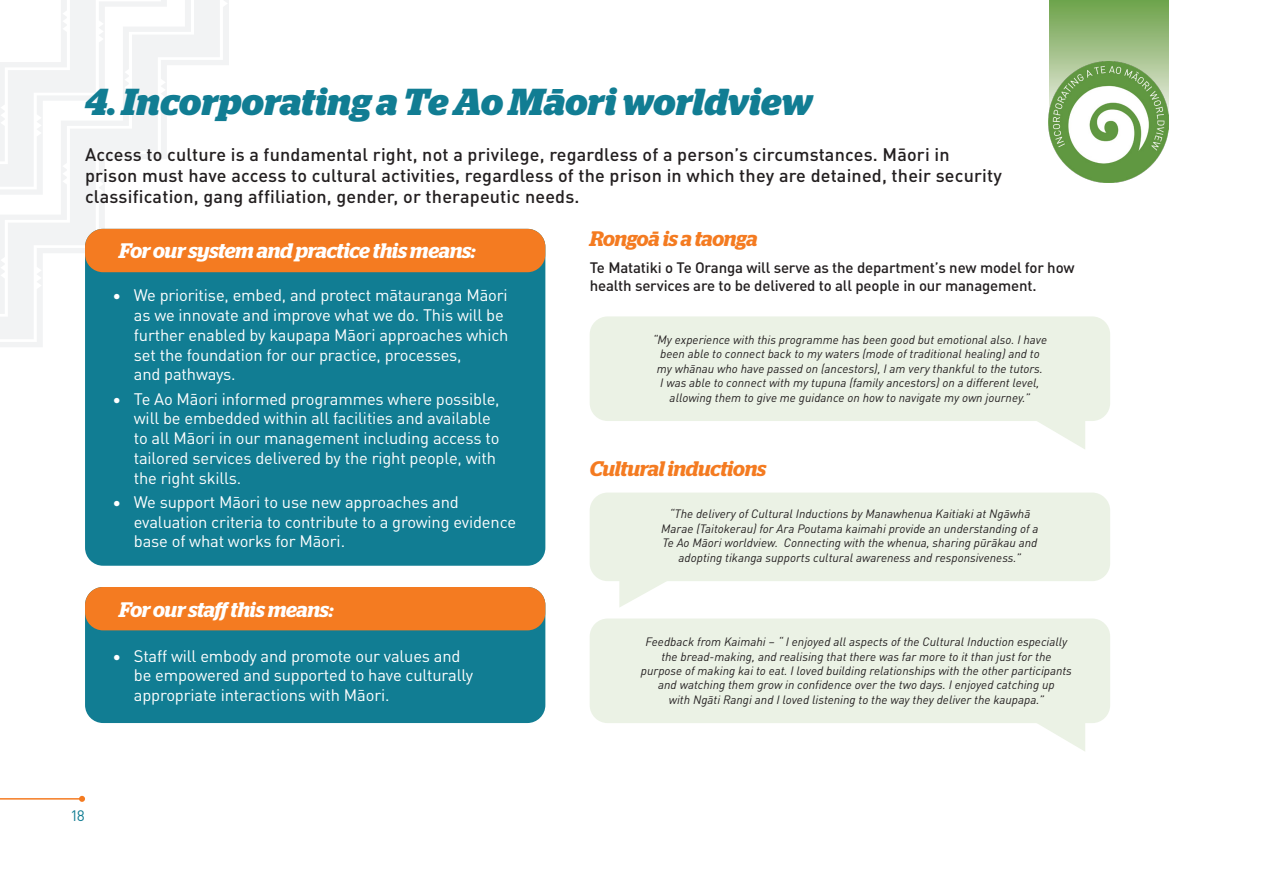
<style>
.page{position:relative;width:1263px;height:872px;background:#fff}
.page>*{position:absolute;margin:0;border:0;box-sizing:border-box;transform-origin:0 0}
.H2B{font:italic 700 37.5px "Stag";letter-spacing:.005em;color:#117d93}
.Footnotes{font:italic 600 21px "Stag";letter-spacing:-.015em;color:#fff}
.Footnotes-2{font:italic 600 21px "Stag";letter-spacing:-.015em;color:#f47b21}
.t1{font:500 18px/21px "DIN Pro";letter-spacing:.01em;color:#231f20}
.Footnotes-3{font:16.5px/19.8px "DIN Pro";letter-spacing:-.01em;color:#fff}
.Footnotes-4{font:500 15px/18px "DIN Pro";letter-spacing:-.01em;color:#231f20}
.t2{font:15px "DIN Pro";color:#117d93}
.QUOTE{font:italic 12px/14.4px "DIN Pro";color:#231f20;text-align:center}
</style>
<div class="page">
<svg style="left:0;top:0;width:229px;height:347px"></svg>
<svg style="left:0;top:0;width:220px;height:339px"></svg>
<svg style="left:0;top:0;width:167px;height:195px"></svg>
<div style="left:85px;top:229px;width:460px;height:337px;background:#117d93;border-radius:18px"></div>
<div style="left:85px;top:229px;width:460px;height:43px;background:#f47b21;border-radius:18px"></div>
<div style="left:85px;top:587px;width:460px;height:136px;background:#117d93;border-radius:18px"></div>
<div style="left:85px;top:587px;width:460px;height:43px;background:#f47b21;border-radius:18px"></div>
<div style="left:590px;top:316px;width:520px;height:105px;background:#ebf2e5;border-radius:18px"></div>
<svg style="left:1037px;top:421px;width:48px;height:28px"></svg>
<svg style="left:1049px;top:0;width:119px;height:62px;background:#8db471"></svg>
<img style="left:1049px;top:62px;width:120px;height:120px">
<div style="left:590px;top:492px;width:520px;height:89px;background:#ebf2e5;border-radius:18px"></div>
<svg style="left:619px;top:581px;width:48px;height:26px"></svg>
<div style="left:590px;top:618px;width:520px;height:105px;background:#ebf2e5;border-radius:18px"></div>
<svg style="left:1037px;top:723px;width:48px;height:28px"></svg>
<hr style="left:0;top:798px;width:82px;height:1px;background:#f47b21">
<svg style="left:79px;top:796px;width:6px;height:6px"></svg>
<p class="H2B" style="left:85px;top:80px;width:729px">4. Incorporating a Te Ao Māori worldview</p>
<h3 class="t1" style="left:85px;top:143px;width:918px">Access to culture is a fundamental right, not a privilege, regardless of a person’s circumstances. Māori in prison must have access to cultural activities, regardless of the prison in which they are detained, their security classification, gang affiliation, gender, or therapeutic needs.</h3>
<p class="Footnotes" style="left:119px;top:239px;width:358px">For our system and practice this means:</p>
<p class="Footnotes-3" style="left:134px;top:284px;width:376px;text-indent:-21px">• We prioritise, embed, and protect mātauranga Māori as we innovate and improve what we do. This will be further enabled by kaupapa Māori approaches which set the foundation for our practice, processes,<br>and pathways.</p>
<p class="Footnotes-3" style="left:134px;top:387px;width:367px;text-indent:-21px">• Te Ao Māori informed programmes where possible, will be embedded within all facilities and available to all Māori in our management including access to tailored services delivered by the right people, with the right skills.</p>
<p class="Footnotes-3" style="left:134px;top:491px;width:384px;text-indent:-21px">• We support Māori to use new approaches and evaluation criteria to contribute to a growing evidence base of what works for Māori.</p>
<p class="Footnotes" style="left:119px;top:597px;width:216px">For our staff this means:</p>
<p class="Footnotes-3" style="left:134px;top:644px;width:341px;text-indent:-21px">• Staff will embody and promote our values and be empowered and supported to have culturally appropriate interactions with Māori.</p>
<p class="t2" style="left:72px;top:804px;width:15px">18</p>
<p class="Footnotes-2" style="left:590px;top:226px;width:169px">Rongoā is a taonga</p>
<p class="Footnotes-4" style="left:590px;top:257px;width:486px">Te Matatiki o Te Oranga will serve as the department’s new model for how health services are to be delivered to all people in our management.</p>
<p class="QUOTE" style="left:653px;top:332px;width:396px">“My experience with this programme has been good but emotional also. I have been able to connect back to my waters (mode of traditional healing) and to my whānau who have passed on (ancestors), I am very thankful to the tutors.<br>I was able to connect with my tupuna (family ancestors) on a different level, allowing them to give me guidance on how to navigate my own journey.”</p>
<p class="Footnotes-2" style="left:590px;top:456px;width:178px">Cultural inductions</p>
<p class="QUOTE" style="left:661px;top:506px;width:379px">“The delivery of Cultural Inductions by Manawhenua Kaitiaki at Ngāwhā Marae (Taitokerau) for Ara Poutama kaimahi provide an understanding of a Te Ao Māori worldview. Connecting with the whenua, sharing pūrākau and adopting tikanga supports cultural awareness and responsiveness.”</p>
<p class="QUOTE" style="left:641px;top:634px;width:432px">Feedback from Kaimahi – “ I enjoyed all aspects of the Cultural Induction especially the bread-making, and realising that there was far more to it than just for the purpose of making kai to eat. I loved building relationships with the other participants and watching them grow in confidence over the two days. I enjoyed catching up<br>with Ngāti Rangi and I loved listening to the way they deliver the kaupapa.”</p>
</div>
